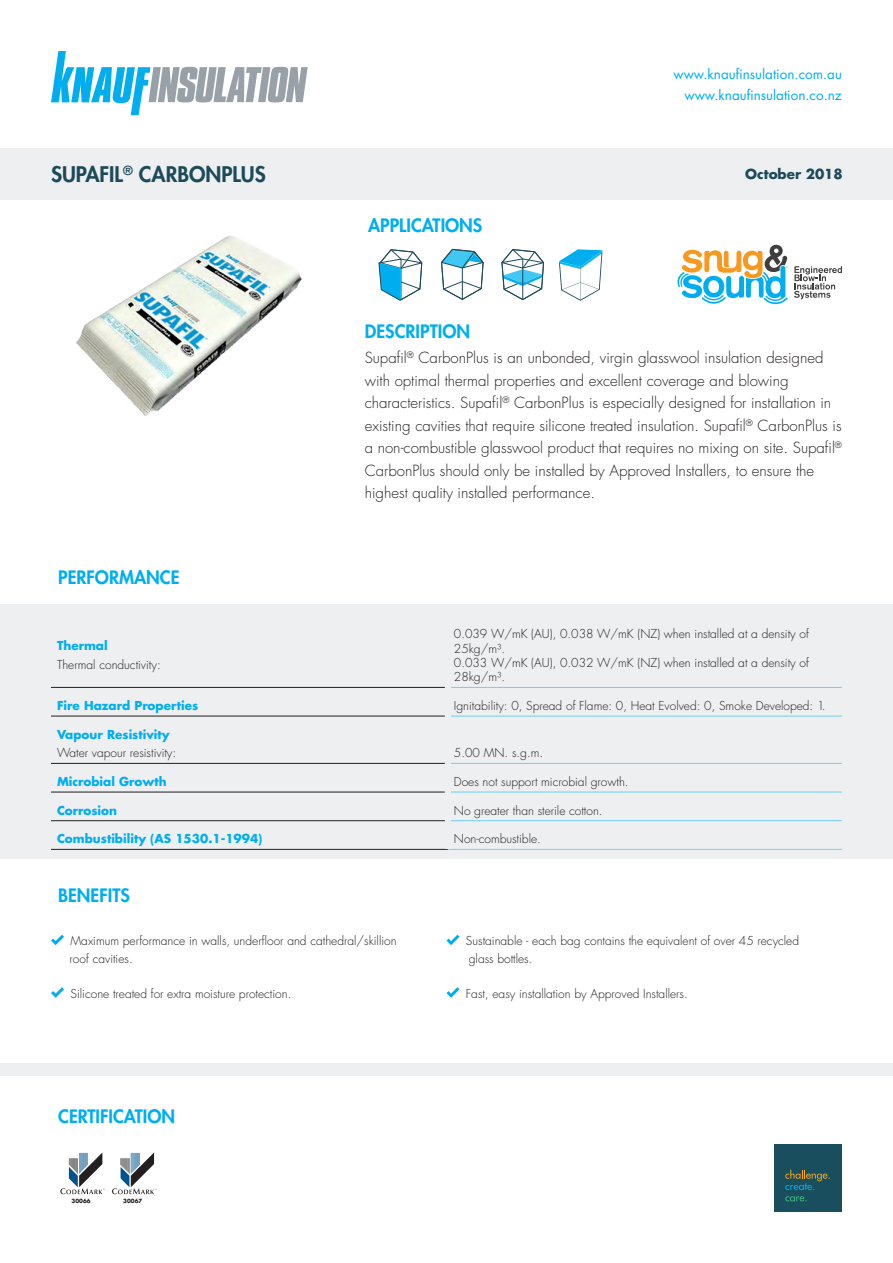
<style>
.page{position:relative;width:893px;height:1263px;background:#fff}
.page>*{position:absolute;margin:0;border:0;box-sizing:border-box;transform-origin:0 0}
.t1{font:800 21px "Futura Std";color:#1c4a58}
.t2{font:800 18px "Futura Std";color:#00aeef}
.t3{font:300 15px/22.5px "Futura Std";color:#231f20}
.t4{font:13.5px/20.4px "Futura Std";color:#00aeef;text-align:right}
.t5{font:700 13.5px "Futura Std";color:#1c4a58}
.t6{font:300 12px/14.4px "Futura Std";color:#231f20}
.t7{font:700 12px "Futura Std";color:#00aeef}
.t8{font:700 5.55px "Futura Std";color:#231f20}
</style>
<div class="page">
<div style="left:0;top:591px;width:893px;height:268px;background:#eeeff1"></div>
<div style="left:0;top:1064px;width:893px;height:12px;background:#eeeff1"></div>
<svg style="left:51px;top:51px;width:257px;height:64px"></svg>
<div style="left:0;top:149px;width:893px;height:51px;background:#eeeff1"></div>
<div style="left:0;top:552px;width:893px;height:51px;background:#fff"></div>
<svg style="left:378px;top:249px;width:45px;height:52px"></svg>
<svg style="left:441px;top:248px;width:43px;height:52px"></svg>
<svg style="left:501px;top:249px;width:43px;height:51px"></svg>
<div style="left:774px;top:1144px;width:68px;height:68px;background:#184e5d"></div>
<svg style="left:785px;top:1170px;width:45px;height:20px"></svg>
<svg style="left:785px;top:1196px;width:22px;height:5px"></svg>
<svg style="left:51px;top:935px;width:13px;height:10px"></svg>
<svg style="left:51px;top:987px;width:13px;height:11px"></svg>
<svg style="left:446px;top:935px;width:13px;height:10px"></svg>
<svg style="left:446px;top:987px;width:13px;height:11px"></svg>
<hr style="left:51px;top:687px;width:394px;height:1px;background:#231f20">
<hr style="left:51px;top:716px;width:394px;height:1px;background:#231f20">
<hr style="left:51px;top:763px;width:394px;height:1px;background:#231f20">
<hr style="left:51px;top:792px;width:394px;height:1px;background:#231f20">
<hr style="left:51px;top:820px;width:394px;height:1px;background:#231f20">
<hr style="left:51px;top:849px;width:397px;height:1px;background:#231f20">
<hr style="left:451px;top:687px;width:391px;height:1px;background:#6bcff6">
<hr style="left:451px;top:716px;width:391px;height:1px;background:#6bcff6">
<hr style="left:451px;top:763px;width:391px;height:1px;background:#6bcff6">
<hr style="left:451px;top:792px;width:391px;height:1px;background:#6bcff6">
<hr style="left:451px;top:820px;width:391px;height:1px;background:#6bcff6">
<hr style="left:448px;top:849px;width:394px;height:1px;background:#6bcff6">
<svg style="left:60px;top:1152px;width:45px;height:42px"></svg>
<svg style="left:112px;top:1152px;width:45px;height:42px"></svg>
<svg style="left:677px;top:245px;width:111px;height:59px"></svg>
<svg style="left:794px;top:266px;width:48px;height:33px"></svg>
<svg style="left:559px;top:249px;width:43px;height:52px"></svg>
<img style="left:76px;top:236px;width:226px;height:180px">
<h1 class="t1" style="left:51px;top:161px;width:216px">SUPAFIL<sup>®</sup> CARBONPLUS</h1>
<h2 class="t2" style="left:58px;top:566px;width:123px">PERFORMANCE</h2>
<p class="t7" style="left:57px;top:638px;width:52px">Thermal</p>
<p class="t6" style="left:57px;top:658px;width:105px">Thermal conductivity:</p>
<p class="t4" style="left:673px;top:64px;width:170px">www.knaufinsulation.com.au www.knaufinsulation.co.nz</p>
<h2 class="t2" style="left:368px;top:214px;width:116px">APPLICATIONS</h2>
<h2 class="t2" style="left:365px;top:320px;width:107px">DESCRIPTION</h2>
<p class="t5" style="left:745px;top:165px;width:99px">October 2018</p>
<p class="t3" style="left:365px;top:347px;width:479px">Supafil<sup>®</sup> CarbonPlus is an unbonded, virgin glasswool insulation designed with optimal thermal properties and excellent coverage and blowing characteristics. Supafil<sup>®</sup> CarbonPlus is especially designed for installation in existing cavities that require silicone treated insulation. Supafil<sup>®</sup> CarbonPlus is a non-combustible glasswool product that requires no mixing on site. Supafil<sup>® </sup>CarbonPlus should only be installed by Approved Installers, to ensure the highest quality installed performance.</p>
<p class="t6" style="left:454px;top:627px;width:356px">0.039 W/mK (AU), 0.038 W/mK (NZ) when installed at a density of 25kg/m³.<br>0.033 W/mK (AU), 0.032 W/mK (NZ) when installed at a density of 28kg/m³.</p>
<p class="t7" style="left:57px;top:698px;width:143px">Fire Hazard Properties</p>
<p class="t6" style="left:454px;top:699px;width:373px">Ignitability: 0, Spread of Flame: 0, Heat Evolved: 0, Smoke Developed: 1.</p>
<p class="t7" style="left:57px;top:726px;width:114px">Vapour Resistivity</p>
<p class="t6" style="left:57px;top:746px;width:121px">Water vapour resistivity:</p>
<p class="t6" style="left:454px;top:746px;width:91px">5.00 MN. s.g.m.</p>
<p class="t7" style="left:57px;top:773px;width:111px">Microbial Growth</p>
<p class="t6" style="left:454px;top:775px;width:176px">Does not support microbial growth.</p>
<p class="t7" style="left:57px;top:802px;width:62px">Corrosion</p>
<p class="t6" style="left:454px;top:803px;width:150px">No greater than sterile cotton.</p>
<p class="t7" style="left:57px;top:831px;width:207px">Combustibility (AS 1530.1-1994)</p>
<p class="t6" style="left:454px;top:832px;width:88px">Non-combustible.</p>
<h2 class="t2" style="left:58px;top:884px;width:73px">BENEFITS</h2>
<p class="t6" style="left:70px;top:932px;width:329px;line-height:17.5px">Maximum performance in walls, underfloor and cathedral/skillion roof cavities.</p>
<p class="t6" style="left:71px;top:986px;width:222px">Silicone treated for extra moisture protection.</p>
<h2 class="t2" style="left:58px;top:1105px;width:118px">CERTIFICATION</h2>
<p class="t8" style="left:72px;top:1197px;width:21px">30066</p>
<p class="t8" style="left:123px;top:1197px;width:21px">30067</p>
<p class="t6" style="left:466px;top:932px;width:335px;line-height:17.5px">Sustainable - each bag contains the equivalent of over 45 recycled glass bottles.</p>
<p class="t6" style="left:466px;top:986px;width:223px">Fast, easy installation by Approved Installers.</p>
</div>
